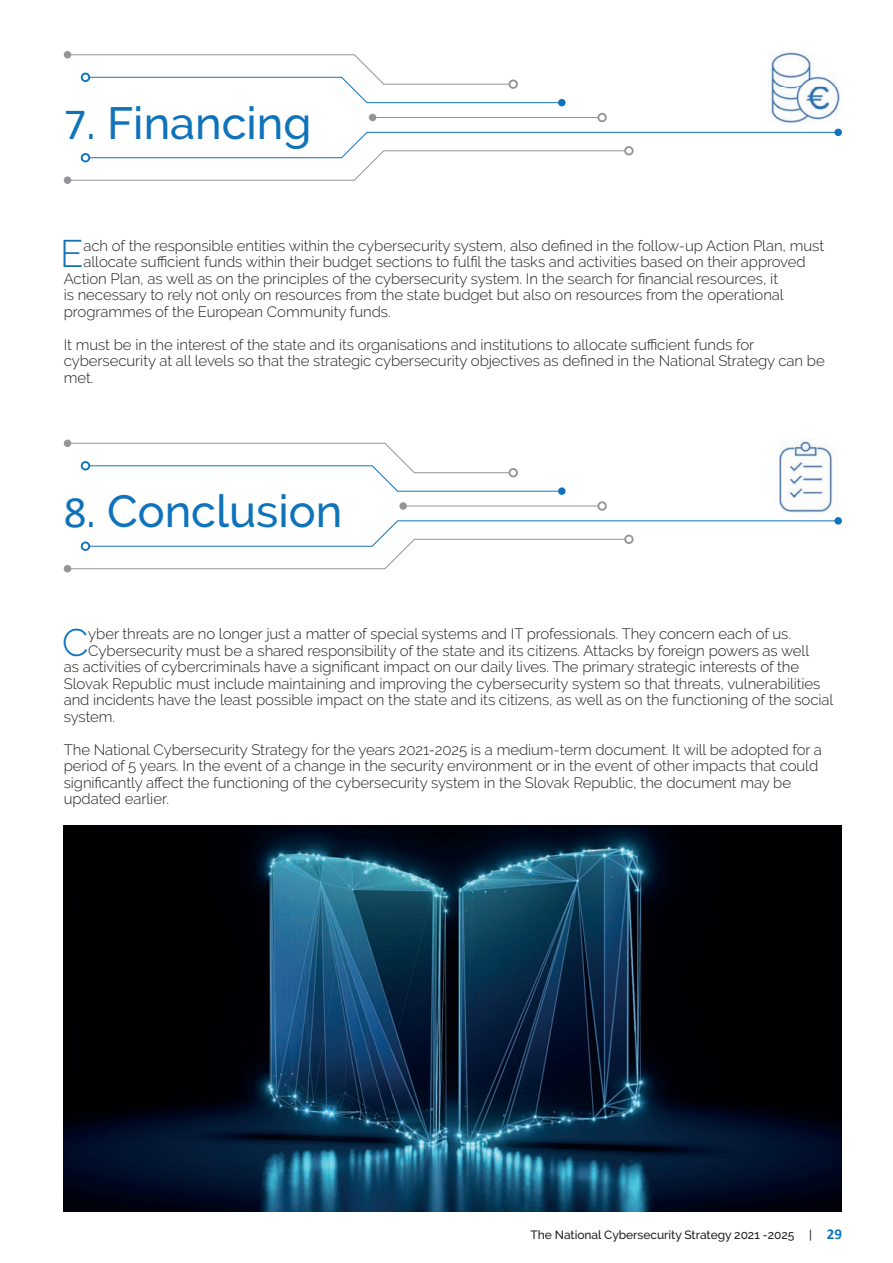
<style>
.page{position:relative;width:893px;height:1263px;background:#fff}
.page>*{position:absolute;margin:0;border:0;box-sizing:border-box;transform-origin:0 0}
.t1{font:500 45px "Raleway";color:#0f73bb}
.t2{font:300 38.25px "Raleway";color:#0f73bb}
.t3{font:300 15px/16.5px "Raleway";letter-spacing:-.005em;color:#231f20}
.t4{font:500 12px "Raleway";letter-spacing:-.005em;color:#231f20}
.s1{font-family:"Calibri";font-weight:400}
.s2{font-family:"Calibri";font-weight:700;font-size:15px;color:#0f73bb}
</style>
<div class="page">
<img style="left:64px;top:826px;width:778px;height:386px">
<img style="left:768px;top:52px;width:72px;height:71px">
<img style="left:779px;top:439px;width:59px;height:74px">
<div style="left:558px;top:99px;width:8px;height:7px;background:#0f73bb;border-radius:50%"></div>
<div style="left:64px;top:176px;width:7px;height:8px;background:#939598;border-radius:50%"></div>
<svg style="left:70px;top:54px;width:492px;height:49px"></svg>
<div style="left:64px;top:51px;width:7px;height:8px;background:#939598;border-radius:50%"></div>
<div style="left:509px;top:80px;width:9px;height:9px;border:2px solid #939598;border-radius:50%"></div>
<svg style="left:67px;top:132px;width:772px;height:49px"></svg>
<div style="left:81px;top:153px;width:9px;height:9px;border:2px solid #0f73bb;border-radius:50%"></div>
<div style="left:834px;top:129px;width:8px;height:7px;background:#0f73bb;border-radius:50%"></div>
<hr style="left:373px;top:117px;width:225px;height:1px;background:#939598">
<div style="left:369px;top:114px;width:7px;height:7px;background:#939598;border-radius:50%"></div>
<div style="left:597px;top:113px;width:10px;height:9px;border:2px solid #939598;border-radius:50%"></div>
<div style="left:558px;top:487px;width:8px;height:8px;background:#0f73bb;border-radius:50%"></div>
<div style="left:64px;top:565px;width:7px;height:7px;background:#939598;border-radius:50%"></div>
<svg style="left:69px;top:443px;width:493px;height:48px"></svg>
<div style="left:64px;top:439px;width:7px;height:8px;background:#939598;border-radius:50%"></div>
<div style="left:509px;top:468px;width:9px;height:9px;border:2px solid #939598;border-radius:50%"></div>
<svg style="left:68px;top:520px;width:766px;height:49px"></svg>
<div style="left:81px;top:541px;width:9px;height:10px;border:2px solid #0f73bb;border-radius:50%"></div>
<div style="left:834px;top:517px;width:8px;height:8px;background:#0f73bb;border-radius:50%"></div>
<hr style="left:403px;top:506px;width:195px;height:1px;background:#939598">
<div style="left:399px;top:502px;width:8px;height:8px;background:#939598;border-radius:50%"></div>
<div style="left:597px;top:501px;width:10px;height:10px;border:2px solid #939598;border-radius:50%"></div>
<h1 class="t1" style="left:64px;top:97px;width:249px"><span class="s1">7</span>. Financing</h1>
<h2 class="t2" style="left:60px;top:232px;width:25px">E</h2>
<p class="t3" style="left:83px;top:237px;width:742px">ach of the responsible entities within the cybersecurity system, also defined in the follow-up Action Plan, must</p>
<p class="t3" style="left:83px;top:254px;width:724px">allocate sufficient funds within their budget sections to fulfil the tasks and activities based on their approved</p>
<p class="t3" style="left:64px;top:270px;width:716px">Action Plan, as well as on the principles of the cybersecurity system. In the search for financial resources, it</p>
<p class="t3" style="left:64px;top:287px;width:721px">is necessary to rely not only on resources from the state budget but also on resources from the operational</p>
<p class="t3" style="left:64px;top:303px;width:328px">programmes of the European Community funds.</p>
<p class="t3" style="left:64px;top:336px;width:762px">It must be in the interest of the state and its organisations and institutions to allocate sufficient funds for cybersecurity at all levels so that the strategic cybersecurity objectives as defined in the National Strategy can be met.</p>
<h1 class="t1" style="left:64px;top:485px;width:280px"><span class="s1">8</span>. Conclusion</h1>
<h2 class="t2" style="left:62px;top:620px;width:28px">C</h2>
<p class="t3" style="left:88px;top:626px;width:704px">yber threats are no longer just a matter of special systems and IT professionals. They concern each of us.</p>
<p class="t3" style="left:88px;top:642px;width:722px">Cybersecurity must be a shared responsibility of the state and its citizens. Attacks by foreign powers as well</p>
<p class="t3" style="left:64px;top:659px;width:737px">as activities of cybercriminals have a significant impact on our daily lives. The primary strategic interests of the</p>
<p class="t3" style="left:64px;top:675px;width:758px">Slovak Republic must include maintaining and improving the cybersecurity system so that threats, vulnerabilities</p>
<p class="t3" style="left:64px;top:692px;width:771px">and incidents have the least possible impact on the state and its citizens, as well as on the functioning of the social</p>
<p class="t3" style="left:64px;top:708px;width:53px">system.</p>
<p class="t3" style="left:64px;top:741px;width:760px">The National Cybersecurity Strategy for the years 2021-2025 is a medium-term document. It will be adopted for a period of 5 years. In the event of a change in the security environment or in the event of other impacts that could significantly affect the functioning of the cybersecurity system in the Slovak Republic, the document may be updated earlier.</p>
<p class="t4" style="left:531px;top:1228px;width:313px">The National Cybersecurity Strategy 2021 -2025 | <span class="s2">29</span></p>
</div>
